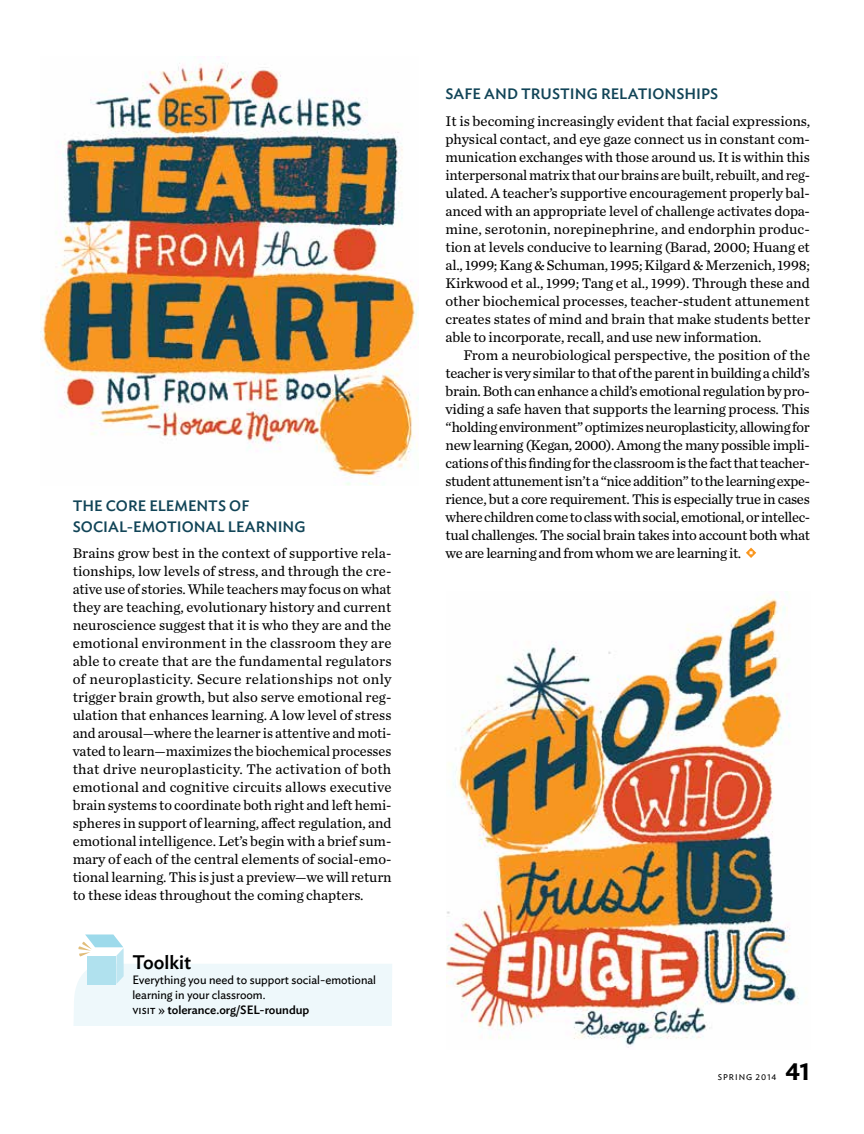
<style>
.page{position:relative;width:864px;height:1134px;background:#fff}
.page>*{position:absolute;margin:0;border:0;box-sizing:border-box;transform-origin:0 0}
.t1{font:600 24px "Ideal Sans";color:#000}
.t2{font:500 19.5px "Ideal Sans";color:#000}
.t3{font:500 15px/21px "Ideal Sans";color:#114457}
.t4{font:14.7px/18px "Chronicle Text G2";letter-spacing:-.01em;color:#000;text-align:justify}
.t5{font:12px/15px "Ideal Sans";color:#000}
.t6{font:8.25px "Ideal Sans";letter-spacing:.12em;color:#000}
.s1{font-weight:500}
</style>
<div class="page">
<svg style="left:74px;top:934px;width:318px;height:92px"></svg>
<img style="left:40px;top:63px;width:378px;height:422px">
<img style="left:446px;top:594px;width:353px;height:454px">
<svg style="left:746px;top:548px;width:10px;height:10px"></svg>
<p class="t3" style="left:73px;top:495px;width:234px">THE CORE ELEMENTS OF<br>SOCIAL-EMOTIONAL LEARNING</p>
<p class="t4" style="left:73px;top:543px;width:320px">Brains grow best in the context of supportive rela&shy;tionships, low levels of stress, and through the cre&shy;ative use of stories. While teachers may focus on what they are teaching, evolutionary history and current neuroscience suggest that it is who they are and the emotional environment in the classroom they are able to create that are the fundamental regulators of neuroplasticity. Secure relationships not only trigger brain growth, but also serve emotional reg&shy;ulation that enhances learning. A low level of stress and arousal—where the learner is attentive and moti&shy;vated to learn—maximizes the biochemical processes that drive neuroplasticity. The activation of both emotional and cognitive circuits allows executive brain systems to coordinate both right and left hemi&shy;spheres in support of learning, affect regulation, and emotional intelligence. Let’s begin with a brief sum&shy;mary of each of the central elements of social-emo&shy;tional learning. This is just a preview—we will return to these ideas throughout the coming chapters.</p>
<h2 class="t2" style="left:132px;top:947px;width:60px">Toolkit</h2>
<p class="t5" style="left:132px;top:971px;width:245px">Everything you need to support social-emotional learning in your classroom.<br>visit » <span class="s1">tolerance.org/SEL-roundup</span></p>
<p class="t3" style="left:446px;top:83px;width:274px">SAFE AND TRUSTING RELATIONSHIPS</p>
<p class="t4" style="left:446px;top:111px;width:366px">It is becoming increasingly evident that facial expressions, physical contact, and eye gaze connect us in constant com&shy;munication exchanges with those around us. It is within this interpersonal matrix that our brains are built, rebuilt, and reg&shy;ulated. A teacher’s supportive encouragement properly bal&shy;anced with an appropriate level of challenge activates dopa&shy;mine, serotonin, norepinephrine, and endorphin produc&shy;tion at levels conducive to learning (Barad, 2000; Huang et al., 1999; Kang &amp; Schuman, 1995; Kilgard &amp; Merzenich, 1998; Kirkwood et al., 1999; Tang et al., 1999). Through these and other biochemical processes, teacher-student attunement creates states of mind and brain that make students better able to incorporate, recall, and use new information.</p>
<p class="t4" style="left:446px;top:345px;width:366px;text-indent:18px">From a neurobiological perspective, the position of the teacher is very similar to that of the parent in building a child’s brain. Both can enhance a child’s emotional regulation by pro&shy;viding a safe haven that supports the learning process. This “holding environment” optimizes neuroplasticity, allowing for new learning (Kegan, 2000). Among the many possible impli&shy;cations of this finding for the classroom is the fact that teacher&shy;student attunement isn’t a “nice addition” to the learning expe&shy;rience, but a core requirement. This is especially true in cases where children come to class with social, emotional, or intellec&shy;tual challenges. The social brain takes into account both what we are learning and from whom we are learning it.</p>
<p class="t6" style="left:718px;top:1071px;width:60px">SPRING 2014</p>
<h1 class="t1" style="left:785px;top:1053px;width:26px">41</h1>
</div>
